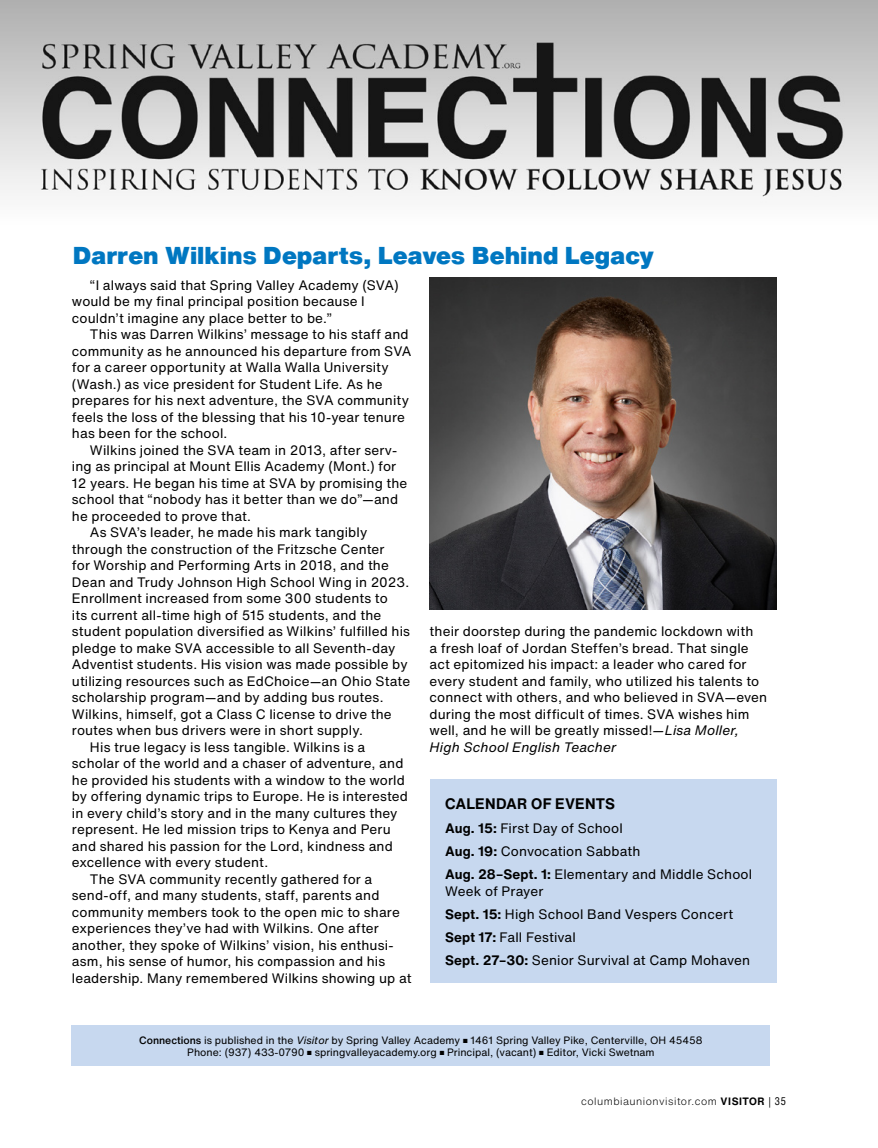
<style>
.page{position:relative;width:878px;height:1148px;background:#fff}
.page>*{position:absolute;margin:0;border:0;box-sizing:border-box;transform-origin:0 0}
.t1{font:900 24px "Helvetica Now Text";letter-spacing:-.005em;color:#0077c1}
.t2{font:700 15px "Helvetica Now Text";letter-spacing:.01em;color:#000}
.t3{font:13.5px/16.5px "Helvetica Now Text";letter-spacing:.01em;color:#000}
.t4{font:10.5px/12px "Helvetica Now Text";color:#000;text-align:center}
.t5{font:300 10.5px "Helvetica Now Text";letter-spacing:.05em;color:#000}
.s1{font-style:italic}
.s2{font-weight:700}
.s3{font-weight:500}
.s4{font-family:"Helvetica LT Pro";font-weight:400;font-stretch:condensed}
</style>
<div class="page">
<img style="left:0;top:0;width:878px;height:197px">
<div style="left:72px;top:1025px;width:698px;height:40px;background:#c7d8ef"></div>
<img style="left:429px;top:278px;width:347px;height:331px">
<div style="left:429px;top:779px;width:347px;height:204px;background:#c7d8ef"></div>
<h1 class="t1" style="left:73px;top:237px;width:583px">Darren Wilkins Departs, Leaves Behind Legacy</h1>
<p class="t3" style="left:72px;top:276px;width:328px;text-indent:18px">“I always said that Spring Valley Academy (SVA) would be my final principal position because I couldn’t imagine any place better to be.”</p>
<p class="t3" style="left:72px;top:326px;width:341px;text-indent:18px">This was Darren Wilkins’ message to his staff and community as he announced his departure from SVA for a career opportunity at Walla Walla University (Wash.) as vice president for Student Life. As he prepares for his next adventure, the SVA community feels the loss of the blessing that his 10-year tenure has been for the school.</p>
<p class="t3" style="left:90px;top:441px;width:309px">Wilkins joined the SVA team in 2013, after serv-</p>
<p class="t3" style="left:72px;top:458px;width:326px">ing as principal at Mount Ellis Academy (Mont.) for</p>
<p class="t3" style="left:72px;top:474px;width:337px">12 years. He began his time at SVA by promising the</p>
<p class="t3" style="left:72px;top:491px;width:328px">school that “nobody has it better than we do”—and</p>
<p class="t3" style="left:72px;top:507px;width:180px">he proceeded to prove that.</p>
<p class="t3" style="left:90px;top:524px;width:279px">As SVA’s leader, he made his mark tangibly</p>
<p class="t3" style="left:72px;top:540px;width:314px">through the construction of the Fritzsche Center</p>
<p class="t3" style="left:72px;top:557px;width:318px">for Worship and Performing Arts in 2018, and the</p>
<p class="t3" style="left:72px;top:573px;width:339px">Dean and Trudy Johnson High School Wing in 2023.</p>
<p class="t3" style="left:72px;top:590px;width:317px">Enrollment increased from some 300 students to</p>
<p class="t3" style="left:72px;top:606px;width:311px">its current all-time high of 515 students, and the</p>
<p class="t3" style="left:72px;top:623px;width:340px">student population diversified as Wilkins’ fulfilled his</p>
<p class="t3" style="left:72px;top:639px;width:325px">pledge to make SVA accessible to all Seventh-day</p>
<p class="t3" style="left:72px;top:656px;width:337px">Adventist students. His vision was made possible by</p>
<p class="t3" style="left:72px;top:672px;width:340px">utilizing resources such as EdChoice—an Ohio State</p>
<p class="t3" style="left:72px;top:689px;width:313px">scholarship program—and by adding bus routes.</p>
<p class="t3" style="left:72px;top:705px;width:321px">Wilkins, himself, got a Class C license to drive the</p>
<p class="t3" style="left:72px;top:722px;width:292px">routes when bus drivers were in short supply.</p>
<p class="t3" style="left:90px;top:738px;width:277px">His true legacy is less tangible. Wilkins is a</p>
<p class="t3" style="left:72px;top:755px;width:333px">scholar of the world and a chaser of adventure, and</p>
<p class="t3" style="left:72px;top:771px;width:334px">he provided his students with a window to the world</p>
<p class="t3" style="left:72px;top:787px;width:337px">by offering dynamic trips to Europe. He is interested</p>
<p class="t3" style="left:72px;top:804px;width:327px">in every child’s story and in the many cultures they</p>
<p class="t3" style="left:72px;top:820px;width:320px">represent. He led mission trips to Kenya and Peru</p>
<p class="t3" style="left:72px;top:837px;width:322px">and shared his passion for the Lord, kindness and</p>
<p class="t3" style="left:72px;top:853px;width:198px">excellence with every student.</p>
<p class="t3" style="left:90px;top:870px;width:284px">The SVA community recently gathered for a</p>
<p class="t3" style="left:72px;top:886px;width:309px">send-off, and many students, staff, parents and</p>
<p class="t3" style="left:72px;top:903px;width:329px">community members took to the open mic to share</p>
<p class="t3" style="left:72px;top:919px;width:308px">experiences they’ve had with Wilkins. One after</p>
<p class="t3" style="left:72px;top:936px;width:323px">another, they spoke of Wilkins’ vision, his enthusi-</p>
<p class="t3" style="left:72px;top:952px;width:315px">asm, his sense of humor, his compassion and his</p>
<p class="t3" style="left:72px;top:969px;width:341px">leadership. Many remembered Wilkins showing up at</p>
<p class="t3" style="left:429px;top:622px;width:339px">their doorstep during the pandemic lockdown with<br>a fresh loaf of Jordan Steffen’s bread. That single act epitomized his impact: a leader who cared for every student and family, who utilized his talents to connect with others, and who believed in SVA—even during the most difficult of times. SVA wishes him well, and he will be greatly missed!<span class="s1">—Lisa Moller, High School English Teacher</span></p>
<p class="t2" style="left:445px;top:792px;width:171px">CALENDAR OF EVENTS</p>
<p class="t3" style="left:445px;top:816px;width:308px;line-height:23.2px"><span class="s2">Aug. 15:</span> First Day of School<br><span class="s2">Aug. 19:</span> Convocation Sabbath<br><span class="s2">Aug. 28–Sept. 1:</span> Elementary and Middle School</p>
<p class="t3" style="left:445px;top:879px;width:306px;line-height:23.2px">Week of Prayer<br><span class="s2">Sept. 15:</span> High School Band Vespers Concert<br><span class="s2">Sept 17:</span> Fall Festival<br><span class="s2">Sept. 27–30:</span> Senior Survival at Camp Mohaven</p>
<p class="t4" style="left:139px;top:1034px;width:565px"><span class="s3">Connections</span> is published in the <span class="s1">Visitor</span> by Spring Valley Academy ■ 1461 Spring Valley Pike, Centerville, OH 45458<br>Phone: (937) 433-0790 ■ springvalleyacademy.org ■ Principal, (vacant) ■ Editor, Vicki Swetnam</p>
<p class="t5" style="left:581px;top:1093px;width:206px">columbiaunionvisitor.com <span class="s2">VISITOR</span> <span class="s4">| 35</span></p>
</div>
